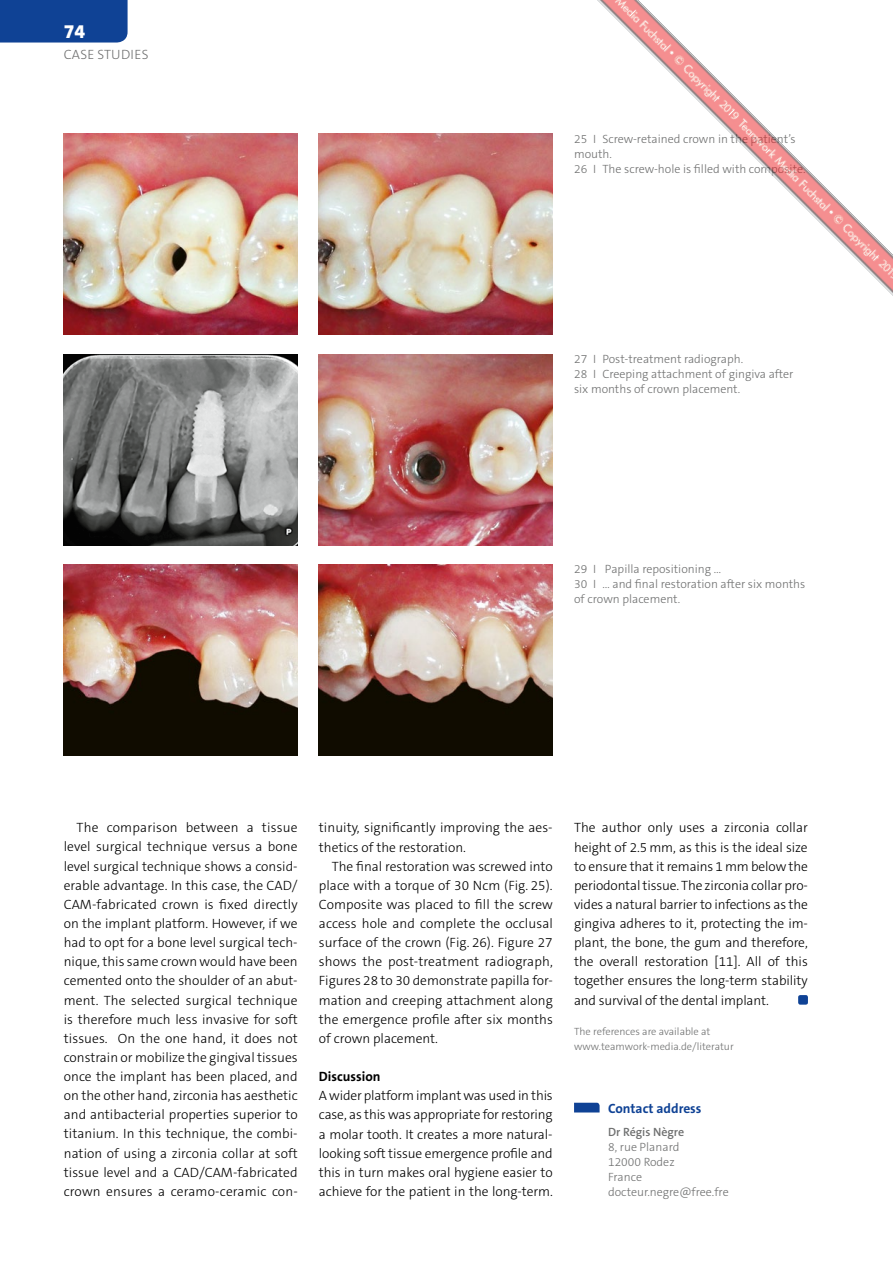
<style>
.page{position:relative;width:893px;height:1263px;background:#fff}
.page>*{position:absolute;margin:0;border:0;box-sizing:border-box;transform-origin:0 0}
.t1{font:800 19.5px "The Sans C5";color:#fff}
.t2{font:300 13.5px/19.2px "The Sans C5";letter-spacing:-.005em;color:#000;text-align:justify}
.t3{font:700 13.5px "The Sans C5";color:#0f4295}
.t4{font:300 13.5px "The Sans C5";letter-spacing:.02em;color:#6f7070}
.t5{font:700 13.5px "The Sans C5";color:#000}
.t6{font:300 12px/15px "The Sans C5";color:#6f7070}
.t7{font:600 12px "The Sans C5";color:#6f7070}
.t8{font:300 10.5px/15px "The Sans C5";color:#6f7070}
</style>
<div class="page">
<div style="left:798px;top:995px;width:10px;height:10px;background:#0f4295;border-radius:2px"></div>
<img style="left:64px;top:354px;width:234px;height:191px">
<img style="left:319px;top:564px;width:234px;height:192px">
<svg style="left:574px;top:1103px;width:26px;height:9px"></svg>
<img style="left:64px;top:134px;width:234px;height:201px">
<img style="left:319px;top:354px;width:234px;height:191px">
<img style="left:319px;top:134px;width:234px;height:201px">
<img style="left:64px;top:564px;width:234px;height:192px">
<div style="left:0;top:0;width:128px;height:43px;background:#0f4295"></div>
<img style="left:597px;top:0;width:296px;height:296px">
<h1 class="t1" style="left:64px;top:19px;width:23px">74</h1>
<p class="t4" style="left:64px;top:46px;width:86px">CASE STUDIES</p>
<p class="t6" style="left:574px;top:131px;width:233px">25 I Screw-retained crown in the patient’s mouth.<br>26 I The screw-hole is filled with composite.</p>
<p class="t6" style="left:574px;top:351px;width:221px">27 I Post-treatment radiograph.<br>28 I Creeping attachment of gingiva after six months of crown placement.</p>
<p class="t6" style="left:574px;top:562px;width:233px">29 I Papilla repositioning ...<br>30 I ... and final restoration after six months of crown placement.</p>
<p class="t2" style="left:64px;top:818px;width:236px;text-indent:13px">The comparison between a tissue level surgical technique versus a bone level surgical technique shows a consid&shy;erable advantage. In this case, the CAD/ CAM-fabricated crown is fixed directly on the implant platform. However, if we had to opt for a bone level surgical tech&shy;nique, this same crown would have been cemented onto the shoulder of an abut&shy;ment. The selected surgical technique is therefore much less invasive for soft tissues. On the one hand, it does not constrain or mobilize the gingival tissues once the implant has been placed, and on the other hand, zirconia has aesthetic and antibacterial properties superior to titanium. In this technique, the combi&shy;nation of using a zirconia collar at soft tissue level and a CAD/CAM-fabricated crown ensures a ceramo-ceramic con-</p>
<p class="t2" style="left:319px;top:818px;width:235px">tinuity, significantly improving the aes&shy;thetics of the restoration.</p>
<p class="t2" style="left:319px;top:857px;width:235px;text-indent:13px">The final restoration was screwed into place with a torque of 30 Ncm (Fig. 25).<br>Composite was placed to fill the screw access hole and complete the occlusal surface of the crown (Fig. 26). Figure 27 shows the post-treatment radiograph, Figures 28 to 30 demonstrate papilla for&shy;mation and creeping attachment along the emergence profile after six months of crown placement.</p>
<p class="t5" style="left:319px;top:1068px;width:63px">Discussion</p>
<p class="t2" style="left:319px;top:1086px;width:235px">A wider platform implant was used in this case, as this was appropriate for restoring a molar tooth. It creates a more natural&shy;looking soft tissue emergence profile and this in turn makes oral hygiene easier to achieve for the patient in the long-term.</p>
<p class="t2" style="left:574px;top:818px;width:235px">The author only uses a zirconia collar height of 2.5 mm, as this is the ideal size to ensure that it remains 1 mm below the periodontal tissue. The zirconia collar pro&shy;vides a natural barrier to infections as the gingiva adheres to it, protecting the im&shy;plant, the bone, the gum and therefore, the overall restoration [11]. All of this together ensures the long-term stability and survival of the dental implant.</p>
<p class="t8" style="left:574px;top:1024px;width:161px">The references are available at www.teamwork-media.de/literatur</p>
<p class="t3" style="left:608px;top:1099px;width:95px">Contact address</p>
<p class="t7" style="left:608px;top:1124px;width:78px">Dr Régis Nègre</p>
<p class="t6" style="left:608px;top:1139px;width:122px">8, rue Planard<br>12000 Rodez<br>France docteur.negre@free.fre</p>
</div>
